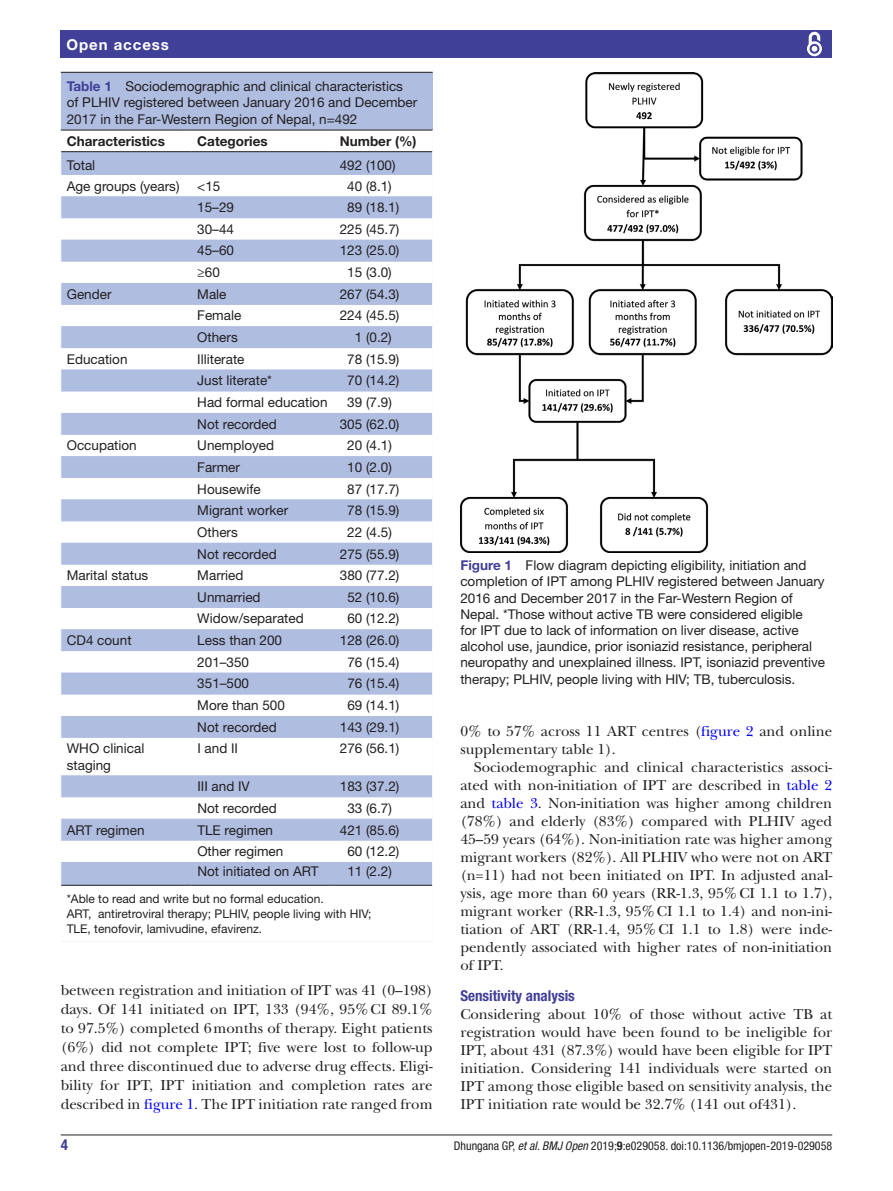
<style>
.page{position:relative;width:893px;height:1191px;background:#fff}
.page>*{position:absolute;margin:0;border:0;box-sizing:border-box;transform-origin:0 0}
.t1{font:15px/18px "New Baskerville";color:#231f20;text-align:justify}
.t2{font:700 condensed 15px "Helvetica Neue LT Std";color:#414099}
.t3{font:700 15px "Helvetica Neue LT Std";letter-spacing:.065em;color:#fff}
.t4{font:13.5px/16.2px "Helvetica Neue LT Std";color:#231f20}
.t5{font:700 13.5px "Helvetica Neue LT Std";color:#231f20}
.t6{font:12px/15px "Helvetica Neue LT Std";color:#231f20}
.t7{font:condensed 12px "Helvetica Neue LT Std";color:#231f20}
.s1{font-weight:700;color:#414099}
.s2{color:#00f}
.s3{font-style:italic}
.s4{font-weight:700}
</style>
<div class="page">
<hr style="left:61px;top:1134px;width:771px;height:1px;background:#231f20">
<div style="left:61px;top:31px;width:771px;height:27px;background:#414099"></div>
<svg style="left:807px;top:31px;width:15px;height:26px"></svg>
<img style="left:460px;top:73px;width:372px;height:479px">
<div style="left:61px;top:73px;width:372px;height:869px;background:#afbde1"></div>
<hr style="left:61px;top:72px;width:372px;height:1px;background:#231f20">
<div style="left:61px;top:131px;width:371px;height:811px;background:#fff"></div>
<svg style="left:61px;top:152px;width:371px;height:733px"></svg>
<hr style="left:61px;top:130px;width:130px;height:1px;background:#231f20">
<hr style="left:61px;top:151px;width:130px;height:1px;background:#231f20">
<hr style="left:191px;top:130px;width:143px;height:1px;background:#231f20">
<hr style="left:191px;top:151px;width:143px;height:1px;background:#231f20">
<hr style="left:334px;top:130px;width:99px;height:1px;background:#231f20">
<hr style="left:334px;top:151px;width:98px;height:1px;background:#231f20">
<hr style="left:191px;top:885px;width:143px;height:1px;background:#231f20">
<hr style="left:334px;top:885px;width:98px;height:1px;background:#231f20">
<hr style="left:61px;top:885px;width:130px;height:1px;background:#231f20">
<svg style="left:432px;top:130px;width:1px;height:607px"></svg>
<hr style="left:432px;top:737px;width:1px;height:38px;background:#fff">
<svg style="left:432px;top:775px;width:1px;height:110px"></svg>
<hr style="left:432px;top:885px;width:1px;height:57px;background:#fff">
<hr style="left:67px;top:902px;width:366px;height:1px;background:#fff">
<hr style="left:67px;top:932px;width:366px;height:1px;background:#fff">
<p class="t3" style="left:66px;top:35px;width:104px">Open access</p>
<p class="t4" style="left:67px;top:77px;width:352px"><span class="s1">Table 1</span> Sociodemographic and clinical characteristics of PLHIV registered between January 2016 and December<br>2017 in the Far-Western Region of Nepal, n=492</p>
<p class="t5" style="left:67px;top:132px;width:100px">Characteristics</p>
<p class="t5" style="left:197px;top:132px;width:72px">Categories</p>
<p class="t5" style="left:340px;top:132px;width:78px">Number (%)</p>
<p class="t4" style="left:67px;top:157px;width:30px">Total</p>
<p class="t4" style="left:340px;top:157px;width:57px">492 (100)</p>
<p class="t4" style="left:67px;top:177px;width:114px">Age groups (years)</p>
<p class="t4" style="left:197px;top:177px;width:25px">&lt;15</p>
<p class="t4" style="left:347px;top:177px;width:46px">40 (8.1)</p>
<p class="t4" style="left:197px;top:199px;width:38px">15–29</p>
<p class="t4" style="left:347px;top:199px;width:54px">89 (18.1)</p>
<p class="t4" style="left:197px;top:221px;width:38px">30–44</p>
<p class="t4" style="left:340px;top:221px;width:61px">225 (45.7)</p>
<p class="t4" style="left:197px;top:242px;width:38px">45–60</p>
<p class="t4" style="left:340px;top:242px;width:61px">123 (25.0)</p>
<p class="t4" style="left:197px;top:264px;width:24px">≥60</p>
<p class="t4" style="left:347px;top:264px;width:46px">15 (3.0)</p>
<p class="t4" style="left:67px;top:286px;width:46px">Gender</p>
<p class="t4" style="left:197px;top:286px;width:31px">Male</p>
<p class="t4" style="left:340px;top:286px;width:61px">267 (54.3)</p>
<p class="t4" style="left:197px;top:307px;width:46px">Female</p>
<p class="t4" style="left:340px;top:307px;width:61px">224 (45.5)</p>
<p class="t4" style="left:197px;top:329px;width:42px">Others</p>
<p class="t4" style="left:355px;top:329px;width:39px">1 (0.2)</p>
<p class="t4" style="left:67px;top:350px;width:62px">Education</p>
<p class="t4" style="left:197px;top:350px;width:49px">Illiterate</p>
<p class="t4" style="left:347px;top:350px;width:54px">78 (15.9)</p>
<p class="t4" style="left:197px;top:372px;width:76px">Just literate*</p>
<p class="t4" style="left:347px;top:372px;width:54px">70 (14.2)</p>
<p class="t4" style="left:197px;top:394px;width:132px">Had formal education</p>
<p class="t4" style="left:347px;top:394px;width:46px">39 (7.9)</p>
<p class="t4" style="left:197px;top:415px;width:81px">Not recorded</p>
<p class="t4" style="left:340px;top:415px;width:61px">305 (62.0)</p>
<p class="t4" style="left:67px;top:437px;width:72px">Occupation</p>
<p class="t4" style="left:197px;top:437px;width:78px">Unemployed</p>
<p class="t4" style="left:347px;top:437px;width:46px">20 (4.1)</p>
<p class="t4" style="left:197px;top:459px;width:44px">Farmer</p>
<p class="t4" style="left:347px;top:459px;width:46px">10 (2.0)</p>
<p class="t4" style="left:197px;top:480px;width:65px">Housewife</p>
<p class="t4" style="left:347px;top:480px;width:54px">87 (17.7)</p>
<p class="t4" style="left:197px;top:502px;width:92px">Migrant worker</p>
<p class="t4" style="left:347px;top:502px;width:54px">78 (15.9)</p>
<p class="t4" style="left:197px;top:524px;width:42px">Others</p>
<p class="t4" style="left:347px;top:524px;width:46px">22 (4.5)</p>
<p class="t4" style="left:197px;top:545px;width:81px">Not recorded</p>
<p class="t4" style="left:340px;top:545px;width:61px">275 (55.9)</p>
<p class="t4" style="left:67px;top:567px;width:83px">Marital status</p>
<p class="t4" style="left:197px;top:567px;width:48px">Married</p>
<p class="t4" style="left:340px;top:567px;width:61px">380 (77.2)</p>
<p class="t4" style="left:197px;top:589px;width:65px">Unmarried</p>
<p class="t4" style="left:347px;top:589px;width:54px">52 (10.6)</p>
<p class="t4" style="left:197px;top:610px;width:108px">Widow/separated</p>
<p class="t4" style="left:347px;top:610px;width:54px">60 (12.2)</p>
<p class="t4" style="left:67px;top:632px;width:66px">CD4 count</p>
<p class="t4" style="left:197px;top:632px;width:86px">Less than 200</p>
<p class="t4" style="left:340px;top:632px;width:61px">128 (26.0)</p>
<p class="t4" style="left:197px;top:653px;width:53px">201–350</p>
<p class="t4" style="left:347px;top:653px;width:54px">76 (15.4)</p>
<p class="t4" style="left:197px;top:675px;width:53px">351–500</p>
<p class="t4" style="left:347px;top:675px;width:54px">76 (15.4)</p>
<p class="t4" style="left:197px;top:697px;width:89px">More than 500</p>
<p class="t4" style="left:347px;top:697px;width:54px">69 (14.1)</p>
<p class="t4" style="left:197px;top:718px;width:81px">Not recorded</p>
<p class="t4" style="left:340px;top:718px;width:61px">143 (29.1)</p>
<p class="t4" style="left:67px;top:740px;width:79px">WHO clinical staging</p>
<p class="t4" style="left:197px;top:740px;width:42px">I and II</p>
<p class="t4" style="left:340px;top:740px;width:61px">276 (56.1)</p>
<p class="t4" style="left:197px;top:778px;width:54px">III and IV</p>
<p class="t4" style="left:340px;top:778px;width:61px">183 (37.2)</p>
<p class="t4" style="left:197px;top:799px;width:81px">Not recorded</p>
<p class="t4" style="left:347px;top:799px;width:46px">33 (6.7)</p>
<p class="t4" style="left:67px;top:821px;width:79px">ART regimen</p>
<p class="t4" style="left:197px;top:821px;width:77px">TLE regimen</p>
<p class="t4" style="left:340px;top:821px;width:61px">421 (85.6)</p>
<p class="t4" style="left:197px;top:843px;width:88px">Other regimen</p>
<p class="t4" style="left:347px;top:843px;width:54px">60 (12.2)</p>
<p class="t4" style="left:197px;top:863px;width:123px">Not initiated on ART</p>
<p class="t4" style="left:347px;top:863px;width:46px">11 (2.2)</p>
<p class="t6" style="left:67px;top:891px;width:306px">*Able to read and write but no formal education.<br>ART, antiretroviral therapy; PLHIV, people living with HIV;<br>TLE, tenofovir, lamivudine, efavirenz.</p>
<p class="t1" style="left:61px;top:981px;width:373px;line-height:19px">between registration and initiation of IPT was 41 (0–198) days. Of 141 initiated on IPT, 133 (94%, 95%CI 89.1% to 97.5%) completed 6months of therapy. Eight patients (6%) did not complete IPT; five were lost to follow-up and three discontinued due to adverse drug effects. Eligi&shy;bility for IPT, IPT initiation and completion rates are described in <span class="s2">figure 1</span>. The IPT initiation rate ranged from</p>
<p class="t4" style="left:460px;top:557px;width:366px"><span class="s1">Figure 1</span> Flow diagram depicting eligibility, initiation and completion of IPT among PLHIV registered between January 2016 and December 2017 in the Far-Western Region of Nepal. *Those without active TB were considered eligible<br>for IPT due to lack of information on liver disease, active alcohol use, jaundice, prior isoniazid resistance, peripheral neuropathy and unexplained illness. IPT, isoniazid preventive therapy; PLHIV, people living with HIV; TB, tuberculosis.</p>
<p class="t1" style="left:460px;top:722px;width:373px">0% to 57% across 11 ART centres (<span class="s2">figure 2</span> and online supplementary table 1).</p>
<p class="t1" style="left:460px;top:758px;width:373px;text-indent:14px">Sociodemographic and clinical characteristics associ&shy;ated with non-initiation of IPT are described in <span class="s2">table 2 </span>and <span class="s2">table 3</span>. Non-initiation was higher among children (78%) and elderly (83%) compared with PLHIV aged 45–59 years (64%). Non-initiation rate was higher among migrant workers (82%). All PLHIV who were not on ART (n=11) had not been initiated on IPT. In adjusted anal&shy;ysis, age more than 60 years (RR-1.3, 95%CI 1.1 to 1.7), migrant worker (RR-1.3, 95%CI 1.1 to 1.4) and non-ini&shy;tiation of ART (RR-1.4, 95%CI 1.1 to 1.8) were inde&shy;pendently associated with higher rates of non-initiation of IPT.</p>
<p class="t2" style="left:460px;top:987px;width:116px">Sensitivity analysis</p>
<p class="t1" style="left:460px;top:1005px;width:373px">Considering about 10% of those without active TB at registration would have been found to be ineligible for IPT, about 431 (87.3%) would have been eligible for IPT initiation. Considering 141 individuals were started on IPT among those eligible based on sensitivity analysis, the IPT initiation rate would be 32.7% (141 out of431).</p>
<p class="t2" style="left:61px;top:1135px;width:9px">4</p>
<p class="t7" style="left:454px;top:1138px;width:380px">Dhungana GP, <span class="s3">et al</span>. <span class="s3">BMJ Open</span> 2019;<span class="s4">9</span>:e029058. doi:10.1136/bmjopen-2019-029058</p>
</div>
